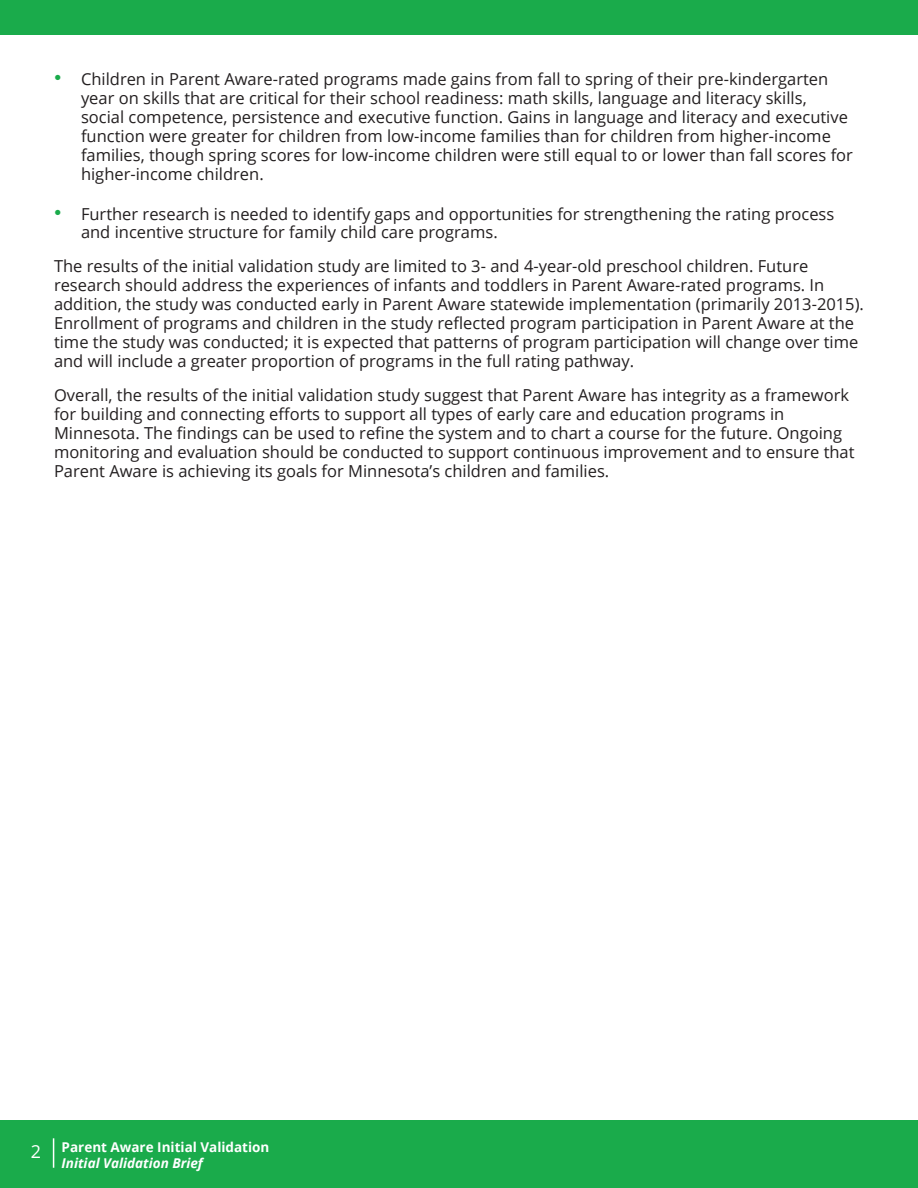
<style>
.page{position:relative;width:918px;height:1188px;background:#fff}
.page>*{position:absolute;margin:0;border:0;box-sizing:border-box;transform-origin:0 0}
.t1{font:18px "Open Sans";color:#fff}
.t2{font:16.5px/18.9px "Open Sans";color:#231f20}
.t3{font:700 13.5px "Open Sans";color:#fff}
.t4{font:italic 700 13.5px "Open Sans";color:#fff}
.s1{font-family:"Arial";font-size:21px;color:#1aab4b}
</style>
<div class="page">
<div style="left:0;top:1120px;width:918px;height:68px;background:#1aab4b"></div>
<hr style="left:53px;top:1138px;width:1px;height:30px;background:#fff">
<div style="left:0;top:0;width:918px;height:34px;background:#1aab4b"></div>
<p class="t2" style="left:81px;top:70px;width:773px;text-indent:-27px"><span class="s1">•</span> Children in Parent Aware-rated programs made gains from fall to spring of their pre-kindergarten year on skills that are critical for their school readiness: math skills, language and literacy skills, social competence, persistence and executive function. Gains in language and literacy and executive function were greater for children from low-income families than for children from higher-income families, though spring scores for low-income children were still equal to or lower than fall scores for higher-income children.</p>
<p class="t2" style="left:81px;top:204px;width:755px;text-indent:-27px"><span class="s1">•</span> Further research is needed to identify gaps and opportunities for strengthening the rating process and incentive structure for family child care programs.</p>
<p class="t2" style="left:54px;top:257px;width:812px">The results of the initial validation study are limited to 3- and 4-year-old preschool children. Future research should address the experiences of infants and toddlers in Parent Aware-rated programs. In addition, the study was conducted early in Parent Aware statewide implementation (primarily 2013-2015).<br>Enrollment of programs and children in the study reflected program participation in Parent Aware at the time the study was conducted; it is expected that patterns of program participation will change over time and will include a greater proportion of programs in the full rating pathway.</p>
<p class="t2" style="left:54px;top:385px;width:802px">Overall, the results of the initial validation study suggest that Parent Aware has integrity as a framework for building and connecting efforts to support all types of early care and education programs in Minnesota. The findings can be used to refine the system and to chart a course for the future. Ongoing monitoring and evaluation should be conducted to support continuous improvement and to ensure that Parent Aware is achieving its goals for Minnesota’s children and families.</p>
<p class="t1" style="left:31px;top:1139px;width:12px">2</p>
<p class="t3" style="left:62px;top:1138px;width:209px">Parent Aware Initial Validation</p>
<p class="t4" style="left:62px;top:1154px;width:143px">Initial Validation Brief</p>
</div>
